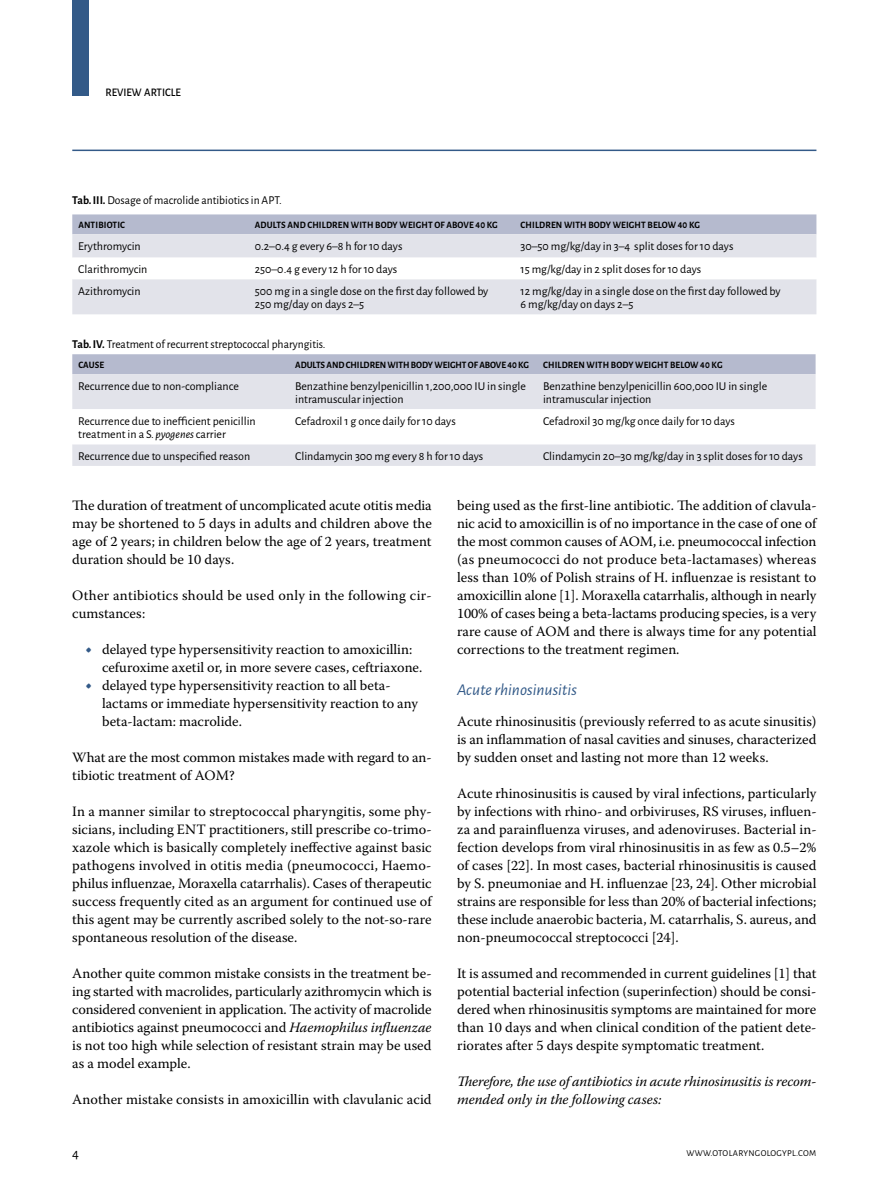
<style>
.page{position:relative;width:893px;height:1191px;background:#fff}
.page>*{position:absolute;margin:0;border:0;box-sizing:border-box;transform-origin:0 0}
.t1{font:italic 16.5px "Alegreya Sans";color:#335a88;scale:1.05 1}
.t2{font:14.25px/18px "Warnock Pro";color:#000;text-align:justify}
.t3{font:italic 14.25px/18px "Warnock Pro";letter-spacing:-.01em;color:#000}
.t4{font:14.25px/18px "Warnock Pro";letter-spacing:.02em;color:#000}
.t5{font:14.25px "Alegreya Sans";color:#000}
.t6{font:12px/13.5px "Alegreya Sans";color:#000}
.t7{font:500 11.55px "Alegreya Sans";color:#000;scale:.95 1}
.t8{font:700 9.75px "Alegreya Sans";letter-spacing:.015em;color:#000;scale:.95 1}
.t9{font:700 9.75px "Alegreya Sans";letter-spacing:-.005em;color:#000;scale:.95 1}
.t10{font:9px "Alegreya Sans";letter-spacing:.035em;color:#000}
.s1{font-weight:700}
.s2{font-style:italic}
.s3{font-size:18px;color:#335a88}
</style>
<div class="page">
<hr style="left:72px;top:150px;width:744px;height:1px;background:#335a88">
<div style="left:72px;top:0;width:17px;height:96px;background:#335a88"></div>
<div style="left:72px;top:214px;width:744px;height:20px;background:#b5bace"></div>
<div style="left:72px;top:234px;width:744px;height:80px;background:#e2e3ea"></div>
<svg style="left:72px;top:258px;width:744px;height:21px"></svg>
<div style="left:72px;top:354px;width:744px;height:20px;background:#b5bace"></div>
<div style="left:72px;top:374px;width:744px;height:92px;background:#e2e3ea"></div>
<svg style="left:72px;top:409px;width:744px;height:35px"></svg>
<p class="t7" style="left:106px;top:84px;width:81px">REVIEW ARTICLE</p>
<p class="t6" style="left:72px;top:193px;width:211px"><span class="s1">TAB. III.</span> Dosage of macrolide antibiotics in APT.</p>
<p class="t8" style="left:78px;top:218px;width:51px">ANTIBIOTIC</p>
<p class="t8" style="left:255px;top:218px;width:257px">ADULTS AND CHILDREN WITH BODY WEIGHT OF ABOVE 40 KG</p>
<p class="t8" style="left:521px;top:218px;width:190px">CHILDREN WITH BODY WEIGHT BELOW 40 KG</p>
<p class="t6" style="left:78px;top:239px;width:64px">Erythromycin</p>
<p class="t6" style="left:255px;top:239px;width:149px">0.2–0.4 g every 6–8 h for 10 days</p>
<p class="t6" style="left:520px;top:239px;width:214px">30–50 mg/kg/day in 3–4 split doses for 10 days</p>
<p class="t6" style="left:78px;top:262px;width:71px">Clarithromycin</p>
<p class="t6" style="left:255px;top:262px;width:144px">250–0.4 g every 12 h for 10 days</p>
<p class="t6" style="left:521px;top:262px;width:182px">15 mg/kg/day in 2 split doses for 10 days</p>
<p class="t6" style="left:78px;top:284px;width:64px">Azithromycin</p>
<p class="t6" style="left:255px;top:284px;width:235px">500 mg in a single dose on the first day followed by<br>250 mg/day on days 2–5</p>
<p class="t6" style="left:521px;top:284px;width:262px">12 mg/kg/day in a single dose on the first day followed by<br>6 mg/kg/day on days 2–5</p>
<p class="t6" style="left:72px;top:337px;width:255px"><span class="s1">TAB. IV.</span> Treatment of recurrent streptococcal pharyngitis.</p>
<p class="t8" style="left:78px;top:358px;width:29px">CAUSE</p>
<p class="t9" style="left:295px;top:358px;width:247px">ADULTS AND CHILDREN WITH BODY WEIGHT OF ABOVE 40 KG</p>
<p class="t8" style="left:543px;top:358px;width:190px">CHILDREN WITH BODY WEIGHT BELOW 40 KG</p>
<p class="t6" style="left:78px;top:378px;width:162px">Recurrence due to non-compliance</p>
<p class="t6" style="left:295px;top:378px;width:232px">Benzathine benzylpenicillin 1,200,000 IU in single intramuscular injection</p>
<p class="t6" style="left:543px;top:378px;width:226px">Benzathine benzylpenicillin 600,000 IU in single intramuscular injection</p>
<p class="t6" style="left:78px;top:413px;width:179px">Recurrence due to inefficient penicillin treatment in a S. <span class="s2">pyogenes</span> carrier</p>
<p class="t6" style="left:295px;top:413px;width:162px">Cefadroxil 1 g once daily for 10 days</p>
<p class="t6" style="left:543px;top:413px;width:193px">Cefadroxil 30 mg/kg once daily for 10 days</p>
<p class="t6" style="left:78px;top:449px;width:174px">Recurrence due to unspecified reason</p>
<p class="t6" style="left:295px;top:449px;width:190px">Clindamycin 300 mg every 8 h for 10 days</p>
<p class="t6" style="left:543px;top:449px;width:261px">Clindamycin 20–30 mg/kg/day in 3 split doses for 10 days</p>
<p class="t2" style="left:72px;top:496px;width:361px">The duration of treatment of uncomplicated acute otitis media may be shortened to 5 days in adults and children above the age of 2 years; in children below the age of 2 years, treatment duration should be 10 days.</p>
<p class="t4" style="left:72px;top:586px;width:361px">Other antibiotics should be used only in the following cir&shy;cumstances:</p>
<p class="t2" style="left:102px;top:640px;width:322px;text-indent:-17px"><span class="s3">•</span> delayed type hypersensitivity reaction to amoxicillin: cefuroxime axetil or, in more severe cases, ceftriaxone.</p>
<p class="t2" style="left:102px;top:676px;width:317px;text-align:left;text-indent:-17px"><span class="s3">•</span> delayed type hypersensitivity reaction to all beta&shy;lactams or immediate hypersensitivity reaction to any beta-lactam: macrolide.</p>
<p class="t2" style="left:72px;top:748px;width:361px">What are the most common mistakes made with regard to an&shy;tibiotic treatment of AOM?</p>
<p class="t2" style="left:72px;top:802px;width:361px">In a manner similar to streptococcal pharyngitis, some phy&shy;sicians, including ENT practitioners, still prescribe co-trimo&shy;xazole which is basically completely ineffective against basic pathogens involved in otitis media (pneumococci, Haemo&shy;philus influenzae, Moraxella catarrhalis). Cases of therapeutic success frequently cited as an argument for continued use of this agent may be currently ascribed solely to the not-so-rare spontaneous resolution of the disease.</p>
<p class="t2" style="left:72px;top:964px;width:361px">Another quite common mistake consists in the treatment be&shy;ing started with macrolides, particularly azithromycin which is considered convenient in application. The activity of macrolide antibiotics against pneumococci and <span class="s2">Haemophilus influenzae </span>is not too high while selection of resistant strain may be used as a model example.</p>
<p class="t2" style="left:72px;top:1090px;width:361px">Another mistake consists in amoxicillin with clavulanic acid</p>
<p class="t2" style="left:457px;top:496px;width:361px">being used as the first-line antibiotic. The addition of clavula&shy;nic acid to amoxicillin is of no importance in the case of one of the most common causes of AOM, i.e. pneumococcal infection (as pneumococci do not produce beta-lactamases) whereas less than 10% of Polish strains of H. influenzae is resistant to amoxicillin alone [1]. Moraxella catarrhalis, although in nearly 100% of cases being a beta-lactams producing species, is a very rare cause of AOM and there is always time for any potential corrections to the treatment regimen.</p>
<p class="t1" style="left:457px;top:679px;width:116px">Acute rhinosinusitis</p>
<p class="t2" style="left:457px;top:712px;width:361px">Acute rhinosinusitis (previously referred to as acute sinusitis) is an inflammation of nasal cavities and sinuses, characterized by sudden onset and lasting not more than 12 weeks.</p>
<p class="t2" style="left:457px;top:784px;width:361px">Acute rhinosinusitis is caused by viral infections, particularly by infections with rhino- and orbiviruses, RS viruses, influen&shy;za and parainfluenza viruses, and adenoviruses. Bacterial in&shy;fection develops from viral rhinosinusitis in as few as 0.5–2% of cases [22]. In most cases, bacterial rhinosinusitis is caused by S. pneumoniae and H. influenzae [23, 24]. Other microbial strains are responsible for less than 20% of bacterial infections; these include anaerobic bacteria, M. catarrhalis, S. aureus, and non-pneumococcal streptococci [24].</p>
<p class="t2" style="left:457px;top:964px;width:361px">It is assumed and recommended in current guidelines [1] that potential bacterial infection (superinfection) should be consi&shy;dered when rhinosinusitis symptoms are maintained for more than 10 days and when clinical condition of the patient dete&shy;riorates after 5 days despite symptomatic treatment.</p>
<p class="t3" style="left:457px;top:1072px;width:361px">Therefore, the use of antibiotics in acute rhinosinusitis is recom&shy;mended only in the following cases:</p>
<p class="t5" style="left:72px;top:1144px;width:8px">4</p>
<p class="t10" style="left:686px;top:1146px;width:131px">www.otolaryngologypl.com</p>
</div>
